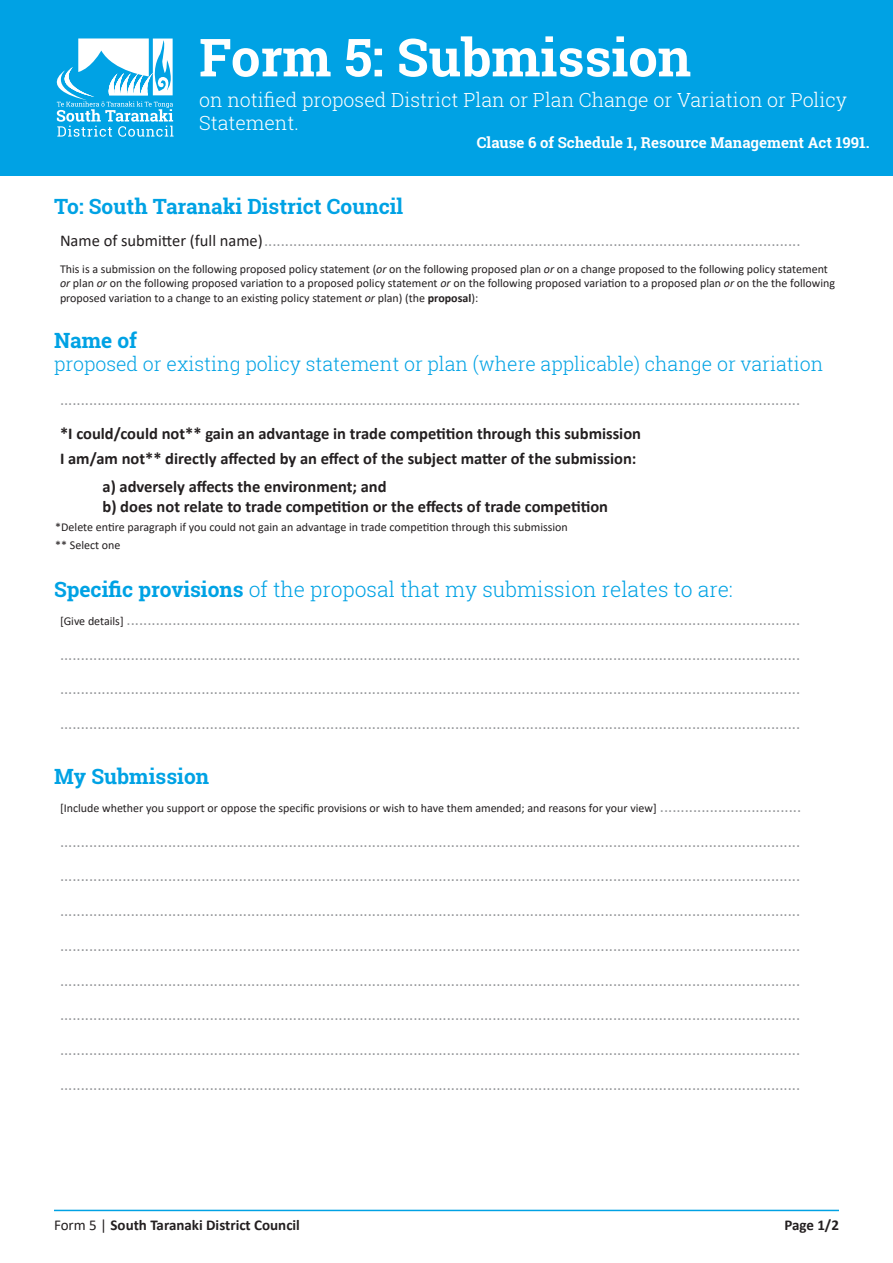
<style>
.page{position:relative;width:893px;height:1263px;background:#fff}
.page>*{position:absolute;margin:0;border:0;box-sizing:border-box;transform-origin:0 0}
.t1{font:700 52.5px "Roboto Slab";color:#fff}
.t2{font:300 21px "Roboto Slab";color:#00a2e4}
.t3{font:700 21px "Roboto Slab";color:#00a2e4}
.t4{font:300 19.5px "Roboto Slab";color:#00a2e4}
.t5{font:300 19.5px/22.5px "Roboto Slab";color:#fff}
.t6{font:16.5px "Calibri";color:#939598}
.t7{font:700 16.5px/19.8px "Calibri";color:#231f20}
.t8{font:700 15px "Roboto Slab";color:#fff}
.t9{font:700 15px "Calibri";color:#231f20}
.t10{font:12px/14.4px "Calibri";color:#231f20}
.s1{color:#231f20}
.s2{font-style:italic}
.s3{font-weight:700}
.s4{font-size:12px;color:#231f20}
.s5{font-size:16.5px;color:#939598}
.s6{font-weight:400}
</style>
<div class="page">
<div style="left:0;top:0;width:893px;height:175px;background:#00a2e4"></div>
<svg style="left:56px;top:38px;width:118px;height:99px"></svg>
<hr style="left:54px;top:1210px;width:785px;height:1px;background:#00a2e4">
<p class="t1" style="left:199px;top:21px;width:493px">Form 5: Submission</p>
<p class="t5" style="left:199px;top:89px;width:649px">on notified proposed District Plan or Plan Change or Variation or Policy<br>Statement.</p>
<p class="t8" style="left:477px;top:132px;width:394px">Clause 6 of Schedule 1, Resource Management Act 1991.</p>
<p class="t3" style="left:54px;top:192px;width:351px">To: South Taranaki District Council</p>
<p class="t6" style="left:60px;top:229px;width:742px"><span class="s1">Name of submitter (full name)</span>.................................................................................................................................</p>
<p class="t10" style="left:60px;top:261px;width:777px">This is a submission on the following proposed policy statement (<span class="s2">or</span> on the following proposed plan <span class="s2">or</span> on a change proposed to the following policy statement <span class="s2">or</span> plan <span class="s2">or</span> on the following proposed variation to a proposed policy statement <span class="s2">or</span> on the following proposed variation to a proposed plan <span class="s2">or</span> on the the following proposed variation to a change to an existing policy statement <span class="s2">or</span> plan) (the <span class="s3">proposal</span>):</p>
<p class="t3" style="left:54px;top:326px;width:85px">Name of</p>
<p class="t4" style="left:54px;top:351px;width:771px">proposed or existing policy statement or plan (where applicable) change or variation</p>
<p class="t6" style="left:60px;top:388px;width:742px">..................................................................................................................................................................................</p>
<p class="t7" style="left:60px;top:424px;width:583px">*I could/could not** gain an advantage in trade competition through this submission</p>
<p class="t7" style="left:60px;top:448px;width:578px">I am/am not** directly affected by an effect of the subject matter of the submission:</p>
<p class="t7" style="left:103px;top:476px;width:507px">a) adversely affects the environment; and<br>b) does not relate to trade competition or the effects of trade competition</p>
<p class="t10" style="left:55px;top:519px;width:514px">*Delete entire paragraph if you could not gain an advantage in trade competition through this submission</p>
<p class="t10" style="left:55px;top:537px;width:67px">** Select one</p>
<p class="t2" style="left:54px;top:575px;width:680px"><span class="s3">Specific provisions</span> of the proposal that my submission relates to are:</p>
<p class="t6" style="left:60px;top:608px;width:742px"><span class="s4">[Give details]</span> ..................................................................................................................................................................</p>
<p class="t6" style="left:60px;top:643px;width:742px">..................................................................................................................................................................................</p>
<p class="t6" style="left:60px;top:677px;width:742px">..................................................................................................................................................................................</p>
<p class="t6" style="left:60px;top:712px;width:742px">..................................................................................................................................................................................</p>
<p class="t3" style="left:54px;top:762px;width:157px">My Submission</p>
<p class="t10" style="left:60px;top:800px;width:743px">[Include whether you support or oppose the specific provisions or wish to have them amended; and reasons for your view] <span class="s5">..................................</span></p>
<p class="t6" style="left:60px;top:829px;width:742px">..................................................................................................................................................................................</p>
<p class="t6" style="left:60px;top:864px;width:742px">..................................................................................................................................................................................</p>
<p class="t6" style="left:60px;top:899px;width:742px">..................................................................................................................................................................................</p>
<p class="t6" style="left:60px;top:934px;width:742px">..................................................................................................................................................................................</p>
<p class="t6" style="left:60px;top:969px;width:742px">..................................................................................................................................................................................</p>
<p class="t6" style="left:60px;top:1003px;width:742px">..................................................................................................................................................................................</p>
<p class="t6" style="left:60px;top:1038px;width:742px">..................................................................................................................................................................................</p>
<p class="t6" style="left:60px;top:1073px;width:742px">..................................................................................................................................................................................</p>
<p class="t9" style="left:54px;top:1214px;width:247px"><span class="s6">Form 5 |</span> South Taranaki District Council</p>
<p class="t9" style="left:784px;top:1214px;width:56px">Page 1/2</p>
</div>
